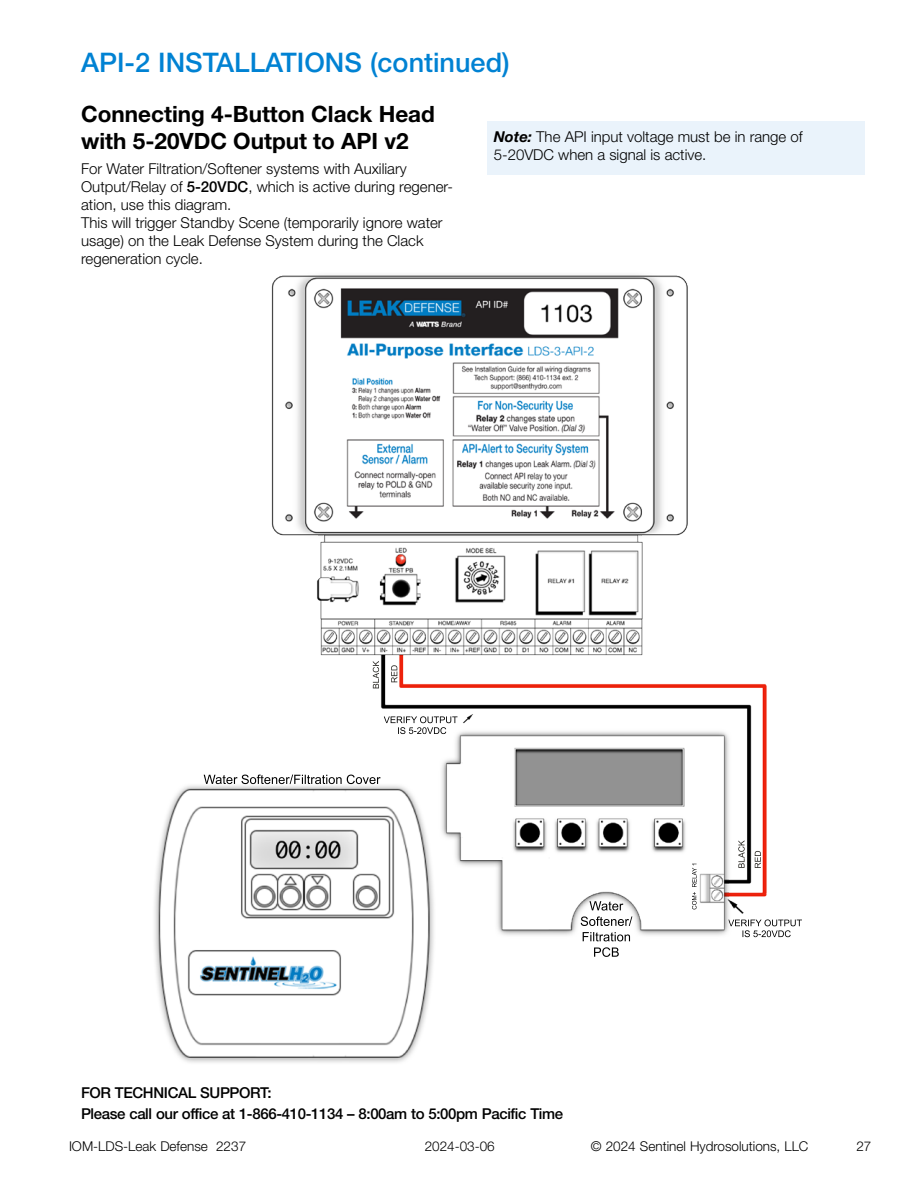
<style>
.page{position:relative;width:918px;height:1188px;background:#fff}
.page>*{position:absolute;margin:0;border:0;box-sizing:border-box;transform-origin:0 0}
.t1{font:500 27px "Helvetica Neue LT Std";color:#0082d3}
.t2{font:700 22.5px/27px "Helvetica Neue LT Std";color:#000}
.t3{font:300 15px/18px "Helvetica Neue LT Std";color:#000}
.t4{font:500 15px/21px "Helvetica Neue LT Std";letter-spacing:-.025em;color:#000}
.t5{font:300 13.5px "Helvetica Neue LT Std";color:#000}
.s1{font-weight:500}
.s2{font-weight:700;font-style:italic}
</style>
<div class="page">
<div style="left:487px;top:122px;width:378px;height:54px;background:#eaf3fb"></div>
<img style="left:154px;top:275px;width:648px;height:788px">
<h1 class="t1" style="left:81px;top:46px;width:430px">API-2 INSTALLATIONS (continued)</h1>
<h2 class="t2" style="left:81px;top:100px;width:355px">Connecting 4-Button Clack Head with 5-20VDC Output to API v2</h2>
<p class="t3" style="left:81px;top:160px;width:373px">For Water Filtration/Softener systems with Auxiliary Output/Relay of <span class="s1">5-20VDC</span>, which is active during regener&shy;ation, use this diagram.<br>This will trigger Standby Scene (temporarily ignore water usage) on the Leak Defense System during the Clack regeneration cycle.</p>
<p class="t3" style="left:494px;top:128px;width:310px"><span class="s2">Note:</span> The API input voltage must be in range of<br>5-20VDC when a signal is active.</p>
<p class="t4" style="left:81px;top:1082px;width:484px">FOR TECHNICAL SUPPORT:<br>Please call our office at 1-866-410-1134 – 8:00am to 5:00pm Pacific Time</p>
<p class="t5" style="left:69px;top:1138px;width:179px">IOM-LDS-Leak Defense 2237</p>
<p class="t5" style="left:425px;top:1138px;width:72px">2024-03-06</p>
<p class="t5" style="left:591px;top:1138px;width:219px">© 2024 Sentinel Hydrosolutions, LLC</p>
<p class="t5" style="left:856px;top:1138px;width:17px">27</p>
</div>
